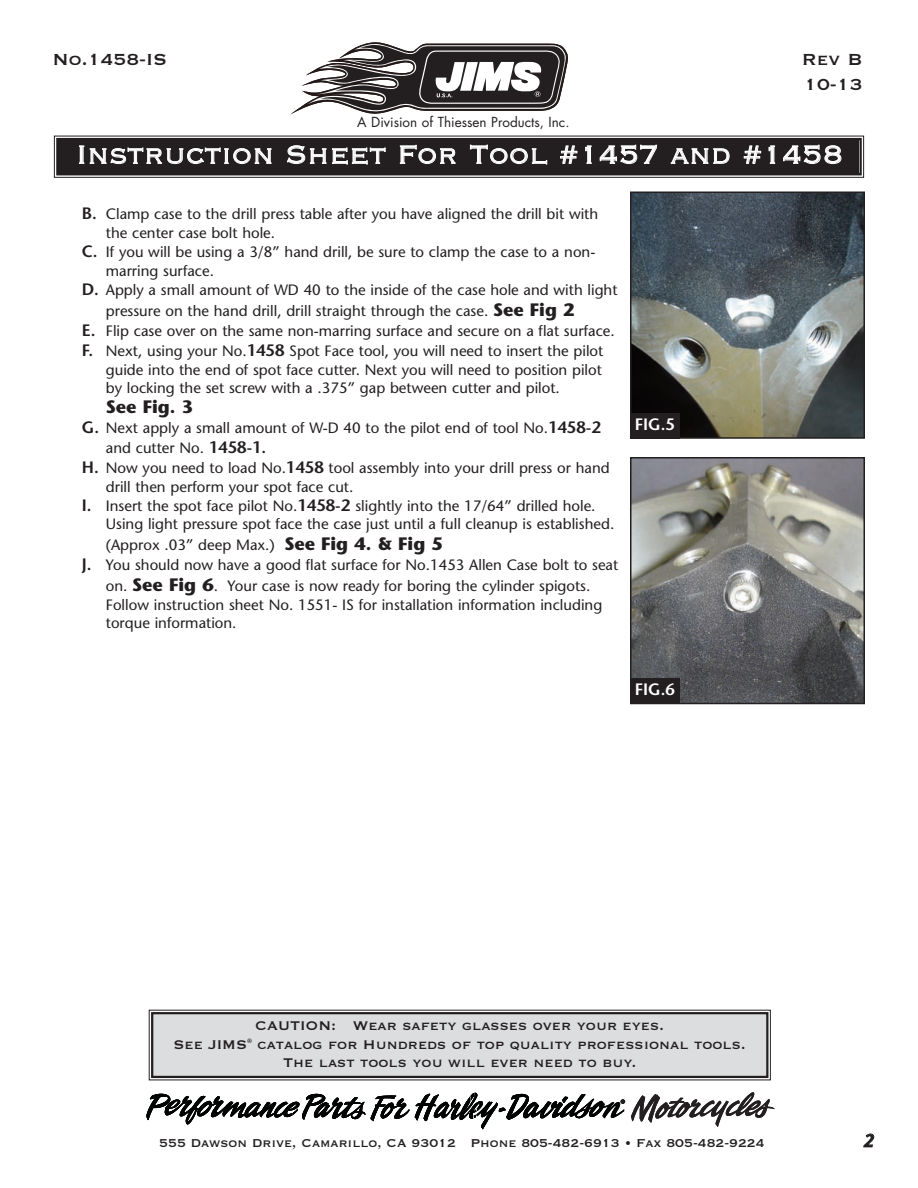
<style>
.page{position:relative;width:918px;height:1188px;background:#fff}
.page>*{position:absolute;margin:0;border:0;box-sizing:border-box;transform-origin:0 0}
.t1{font:33px "Copperplate Thirty Two BC";letter-spacing:.005em;color:#fff}
.t2{font:21px/25.2px "Copperplate Thirty One BC";color:#231f20}
.t3{font:700 18px "Stone Sans";color:#231f20}
.t4{font:italic 600 18px "Stone Sans";color:#231f20}
.t5{font:16.5px/18.3px "Copperplate Thirty One BC";color:#231f20;text-align:center}
.t6{font:600 16.5px "Stone Sans";color:#fff}
.t7{font:15px/18px "Stone Sans";color:#231f20}
.t8{font:15px "Copperplate Thirty One BC";color:#231f20}
.t9{font:13.5px "Futura";color:#231f20}
.s1{font-weight:600;font-size:16.5px}
.s2{font-weight:700;font-size:18px}
</style>
<div class="page">
<div style="left:152px;top:1013px;width:615px;height:64px;background:#dcdddf"></div>
<div style="left:151px;top:1012px;width:617px;height:66px;border:2px solid #231f20"></div>
<div style="left:58px;top:140px;width:802px;height:33px;background:#231f20"></div>
<div style="left:54px;top:136px;width:810px;height:42px;border:1px solid #231f20"></div>
<div style="left:56px;top:138px;width:806px;height:37px;border:2px solid #231f20"></div>
<svg style="left:291px;top:42px;width:277px;height:72px"></svg>
<svg style="left:631px;top:1092px;width:144px;height:35px"></svg>
<svg style="left:146px;top:1093px;width:479px;height:36px"></svg>
<img style="left:633px;top:195px;width:229px;height:241px">
<div style="left:630px;top:192px;width:235px;height:247px;border:2px solid #231f20"></div>
<div style="left:630px;top:413px;width:50px;height:26px;background:#231f20"></div>
<img style="left:633px;top:460px;width:229px;height:241px">
<div style="left:630px;top:457px;width:235px;height:247px;border:2px solid #231f20"></div>
<div style="left:630px;top:679px;width:50px;height:25px;background:#231f20"></div>
<h2 class="t2" style="left:52px;top:45px;width:116px">No.1458-IS</h2>
<p class="t9" style="left:357px;top:116px;width:214px">A Division of Thiessen Products, Inc.</p>
<h2 class="t2" style="left:802px;top:45px;width:62px">Rev B<br>10-13</h2>
<h1 class="t1" style="left:76px;top:133px;width:768px">Instruction Sheet For Tool #1457 and #1458</h1>
<p class="t7" style="left:82px;top:206px;width:518px"><span class="s1">B.</span> Clamp case to the drill press table after you have aligned the drill bit with</p>
<p class="t7" style="left:106px;top:225px;width:171px">the center case bolt hole.</p>
<p class="t7" style="left:82px;top:244px;width:515px"><span class="s1">C.</span> If you will be using a 3/8” hand drill, be sure to clamp the case to a non-</p>
<p class="t7" style="left:106px;top:263px;width:110px">marring surface.</p>
<p class="t7" style="left:82px;top:282px;width:537px"><span class="s1">D.</span> Apply a small amount of WD 40 to the inside of the case hole and with light</p>
<p class="t7" style="left:106px;top:303px;width:470px">pressure on the hand drill, drill straight through the case. <span class="s2">See Fig 2</span></p>
<p class="t7" style="left:82px;top:323px;width:534px"><span class="s1">E.</span> Flip case over on the same non-marring surface and secure on a flat surface.</p>
<p class="t7" style="left:82px;top:343px;width:523px"><span class="s1">F.</span> Next, using your No.<span class="s1">1458</span> Spot Face tool, you will need to insert the pilot</p>
<p class="t7" style="left:106px;top:362px;width:498px">guide into the end of spot face cutter. Next you will need to position pilot</p>
<p class="t7" style="left:106px;top:380px;width:456px">by locking the set screw with a .375” gap between cutter and pilot.</p>
<p class="t3" style="left:106px;top:400px;width:89px">See Fig. 3</p>
<p class="t7" style="left:82px;top:421px;width:521px"><span class="s1">G.</span> Next apply a small amount of W-D 40 to the pilot end of tool No.<span class="s1">1458-2</span></p>
<p class="t7" style="left:106px;top:440px;width:162px">and cutter No. <span class="s1">1458-1.</span></p>
<p class="t7" style="left:82px;top:460px;width:529px"><span class="s1">H.</span> Now you need to load No.<span class="s1">1458</span> tool assembly into your drill press or hand</p>
<p class="t7" style="left:106px;top:479px;width:249px">drill then perform your spot face cut.</p>
<p class="t7" style="left:82px;top:498px;width:515px"><span class="s1">I.</span> Insert the spot face pilot No.<span class="s1">1458-2</span> slightly into the 17/64” drilled hole.</p>
<p class="t7" style="left:106px;top:517px;width:510px">Using light pressure spot face the case just until a full cleanup is established.</p>
<p class="t7" style="left:106px;top:537px;width:339px">(Approx .03” deep Max.) <span class="s2">See Fig 4. &amp; Fig 5</span></p>
<p class="t7" style="left:82px;top:557px;width:538px"><span class="s1">J.</span> You should now have a good flat surface for No.1453 Allen Case bolt to seat</p>
<p class="t7" style="left:106px;top:578px;width:486px">on. <span class="s2">See Fig 6</span>. Your case is now ready for boring the cylinder spigots.</p>
<p class="t7" style="left:106px;top:598px;width:498px">Follow instruction sheet No. 1551- IS for installation information including torque information.</p>
<p class="t6" style="left:635px;top:418px;width:42px">FIG.5</p>
<p class="t6" style="left:635px;top:683px;width:42px">FIG.6</p>
<p class="t5" style="left:174px;top:1016px;width:574px">CAUTION: Wear safety glasses over your eyes.<br>See JIMS<sup>®</sup> catalog for Hundreds of top quality professional tools.<br>The last tools you will ever need to buy.</p>
<p class="t8" style="left:159px;top:1133px;width:607px">555 Dawson Drive, Camarillo, CA 93012 Phone 805-482-6913 • Fax 805-482-9224</p>
<p class="t4" style="left:863px;top:1134px;width:12px">2</p>
</div>
